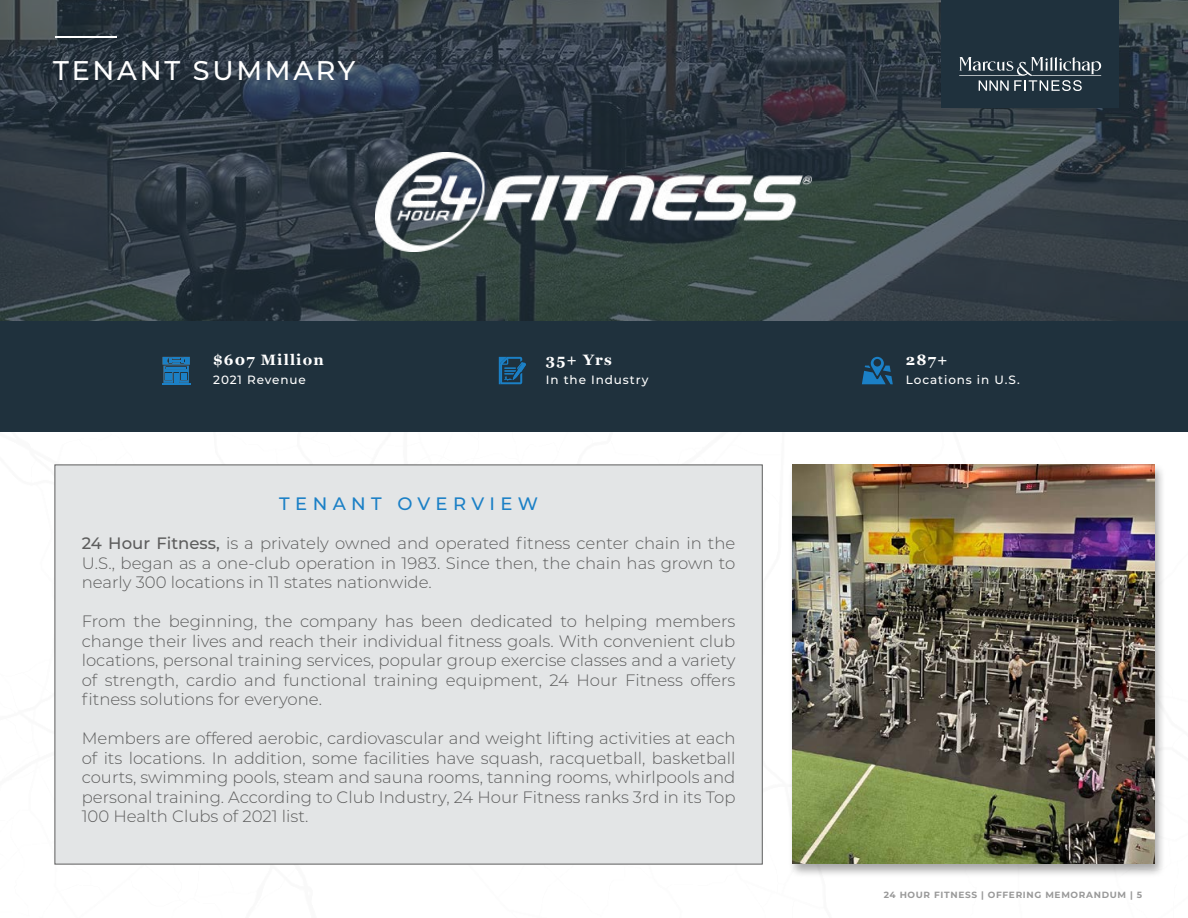
<style>
.page{position:relative;width:1188px;height:918px;background:#fff}
.page>*{position:absolute;margin:0;border:0;box-sizing:border-box;transform-origin:0 0}
.t1{font:500 27px "Montserrat";letter-spacing:.1em;color:#fff}
.t2{font:500 18px "Montserrat";letter-spacing:.3em;color:#1b80c6}
.t3{font:300 16.5px/19.5px "Montserrat";color:#5d5d5d;text-align:justify}
.t4{font:700 15px "Georgia";letter-spacing:.075em;color:#fff}
.t5{font:500 12px "Montserrat";letter-spacing:.075em;color:#fff}
.t6{font:700 9px "Montserrat";letter-spacing:.075em;color:#999}
.s1{font-weight:500}
</style>
<div class="page">
<svg style="left:0;top:0;width:1187px;height:321px;background:#323d44"></svg>
<div style="left:55px;top:465px;width:707px;height:399px;background:#e3e5e6"></div>
<div style="left:0;top:321px;width:1188px;height:111px;background:#1f313d"></div>
<div style="left:788px;top:462px;width:378px;height:416px;background:#000;opacity:.35"></div>
<div style="left:780px;top:453px;width:389px;height:412px;background:#fff;opacity:.5"></div>
<img style="left:793px;top:465px;width:362px;height:399px">
<svg style="left:862px;top:357px;width:31px;height:27px"></svg>
<div style="left:143px;top:337px;width:67px;height:49px;background:#fff;opacity:.5"></div>
<svg style="left:499px;top:357px;width:27px;height:27px"></svg>
<hr style="left:55px;top:36px;width:61px;height:2px;background:#fff">
<div style="left:926px;top:0;width:206px;height:110px;background:#fff;opacity:.5"></div>
<svg style="left:959px;top:57px;width:143px;height:34px;background:#4c5b64"></svg>
<img style="left:375px;top:153px;width:438px;height:98px">
<h1 class="t1" style="left:53px;top:52px;width:304px">TENANT SUMMARY</h1>
<p class="t4" style="left:213px;top:348px;width:112px">$607 Million</p>
<p class="t5" style="left:213px;top:372px;width:94px">2021 Revenue</p>
<p class="t4" style="left:546px;top:348px;width:67px">35+ Yrs</p>
<p class="t5" style="left:546px;top:372px;width:104px">In the Industry</p>
<p class="t2" style="left:279px;top:491px;width:260px">TENANT OVERVIEW</p>
<p class="t3" style="left:82px;top:533px;width:655px"><span class="s1">24 Hour Fitness,</span> is a privately owned and operated fitness center chain in the U.S., began as a one-club operation in 1983. Since then, the chain has grown to nearly 300 locations in 11 states nationwide.</p>
<p class="t3" style="left:82px;top:611px;width:655px">From the beginning, the company has been dedicated to helping members change their lives and reach their individual fitness goals. With convenient club locations, personal training services, popular group exercise classes and a variety of strength, cardio and functional training equipment, 24 Hour Fitness offers fitness solutions for everyone.</p>
<p class="t3" style="left:82px;top:728px;width:655px">Members are offered aerobic, cardiovascular and weight lifting activities at each of its locations. In addition, some facilities have squash, racquetball, basketball courts, swimming pools, steam and sauna rooms, tanning rooms, whirlpools and personal training. According to Club Industry, 24 Hour Fitness ranks 3rd in its Top 100 Health Clubs of 2021 list.</p>
<p class="t4" style="left:906px;top:348px;width:43px">287+</p>
<p class="t5" style="left:906px;top:372px;width:115px">Locations in U.S.</p>
<p class="t6" style="left:884px;top:889px;width:260px">24 HOUR FITNESS | OFFERING MEMORANDUM | 5</p>
</div>
